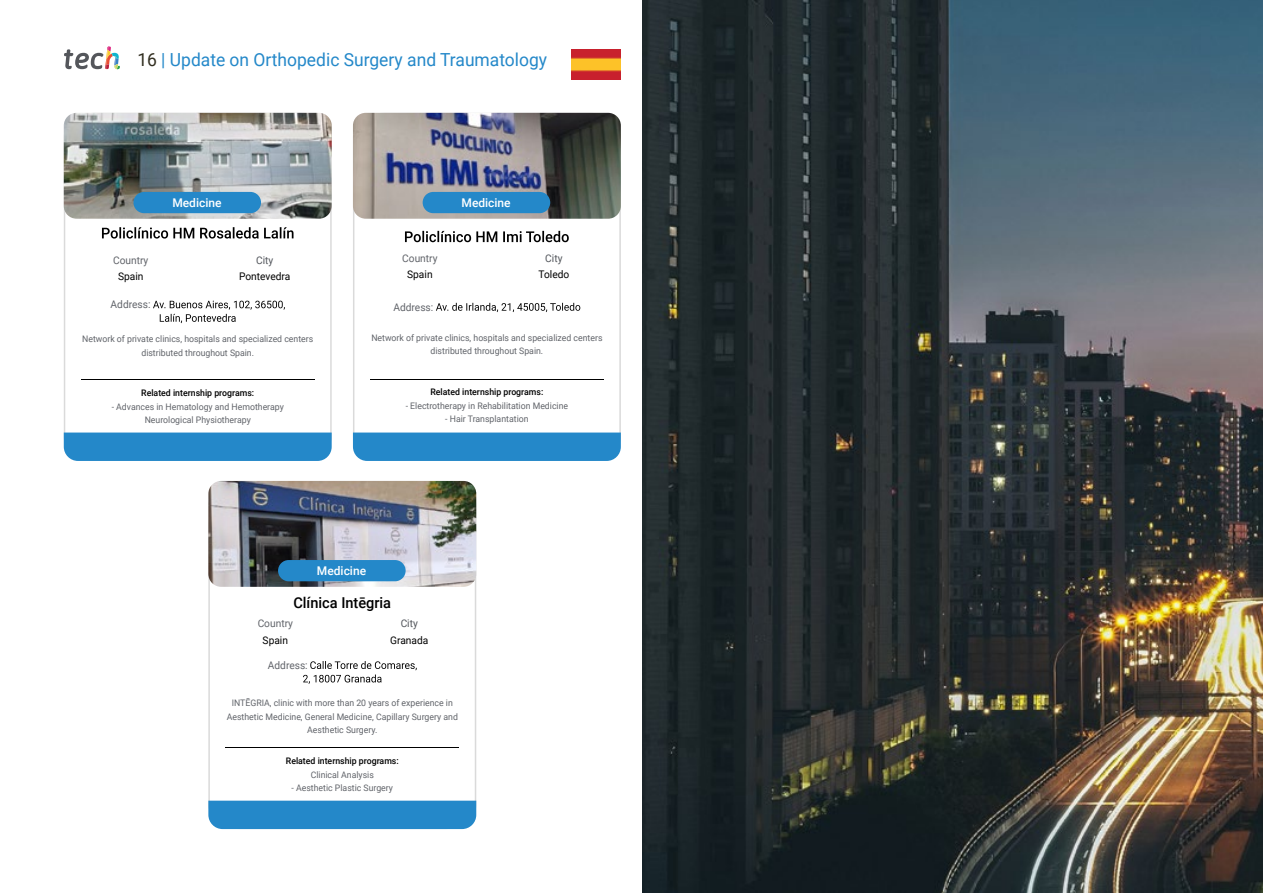
<style>
.page{position:relative;width:1263px;height:893px;background:#fff}
.page>*{position:absolute;margin:0;border:0;box-sizing:border-box;transform-origin:0 0}
.t1{font:18px "Roboto";color:#2488c9}
.t2{font:500 15px "Roboto";color:#000}
.t3{font:500 12px "Roboto";color:#fff}
.t4{font:10.5px "Roboto";color:#61646a}
.t5{font:10.5px "Roboto";color:#000}
.t6{font:10.5px "Roboto";color:#52555b}
.t7{font:9px/13.5px "Roboto";color:#61646a;text-align:center}
.t8{font:500 9px "Roboto";color:#000}
.s1{color:#312e20}
</style>
<div class="page">
<img style="left:642px;top:0;width:621px;height:893px">
<img style="left:571px;top:49px;width:50px;height:31px">
<svg style="left:64px;top:46px;width:56px;height:24px"></svg>
<svg style="left:63px;top:112px;width:269px;height:337px"></svg>
<img style="left:64px;top:113px;width:268px;height:106px">
<div style="left:133px;top:192px;width:128px;height:21px;background:#2488c9;border-radius:11px"></div>
<div style="left:64px;top:433px;width:268px;height:28px;background:#2488c9"></div>
<hr style="left:81px;top:379px;width:234px;height:1px;background:#000">
<svg style="left:102px;top:227px;width:191px;height:12px"></svg>
<svg style="left:153px;top:301px;width:132px;height:22px"></svg>
<svg style="left:352px;top:112px;width:269px;height:326px"></svg>
<img style="left:353px;top:113px;width:268px;height:106px">
<div style="left:423px;top:192px;width:127px;height:21px;background:#2488c9;border-radius:11px"></div>
<div style="left:353px;top:433px;width:268px;height:28px;background:#2488c9"></div>
<hr style="left:370px;top:379px;width:234px;height:1px;background:#000">
<svg style="left:405px;top:231px;width:164px;height:11px"></svg>
<svg style="left:436px;top:303px;width:144px;height:9px"></svg>
<svg style="left:208px;top:480px;width:269px;height:350px"></svg>
<img style="left:208px;top:481px;width:268px;height:106px">
<div style="left:278px;top:560px;width:128px;height:21px;background:#2488c9;border-radius:11px"></div>
<div style="left:208px;top:801px;width:268px;height:28px;background:#2488c9"></div>
<hr style="left:225px;top:747px;width:234px;height:1px;background:#000">
<svg style="left:303px;top:661px;width:114px;height:23px"></svg>
<h1 class="t1" style="left:137px;top:47px;width:411px"><span class="s1">16</span> | Update on Orthopedic Surgery and Traumatology</h1>
<h3 class="t3" style="left:172px;top:194px;width:51px">Medicine</h3>
<h3 class="t3" style="left:461px;top:194px;width:51px">Medicine</h3>
<p class="t4" style="left:113px;top:253px;width:37px">Country</p>
<p class="t5" style="left:118px;top:269px;width:27px">Spain</p>
<p class="t6" style="left:256px;top:253px;width:19px">City</p>
<p class="t5" style="left:239px;top:269px;width:53px">Pontevedra</p>
<p class="t4" style="left:402px;top:251px;width:37px">Country</p>
<p class="t5" style="left:407px;top:267px;width:27px">Spain</p>
<p class="t6" style="left:545px;top:251px;width:19px">City</p>
<p class="t5" style="left:538px;top:267px;width:32px">Toledo</p>
<p class="t4" style="left:111px;top:297px;width:41px">Address:</p>
<p class="t7" style="left:82px;top:332px;width:233px">Network of private clinics, hospitals and specialized centers distributed throughout Spain.</p>
<p class="t8" style="left:141px;top:387px;width:114px">Related internship programs:</p>
<p class="t7" style="left:112px;top:400px;width:174px">- Advances in Hematology and Hemotherapy<br>Neurological Physiotherapy</p>
<p class="t4" style="left:393px;top:300px;width:41px">Address:</p>
<p class="t7" style="left:371px;top:331px;width:233px">Network of private clinics, hospitals and specialized centers distributed throughout Spain.</p>
<p class="t8" style="left:430px;top:386px;width:114px">Related internship programs:</p>
<p class="t7" style="left:406px;top:398px;width:164px">- Electrotherapy in Rehabilitation Medicine</p>
<p class="t7" style="left:445px;top:411px;width:85px">- Hair Transplantation</p>
<h3 class="t3" style="left:317px;top:562px;width:51px">Medicine</h3>
<h2 class="t2" style="left:293px;top:592px;width:99px">Clínica Intēgria</h2>
<p class="t4" style="left:258px;top:616px;width:37px">Country</p>
<p class="t5" style="left:263px;top:633px;width:27px">Spain</p>
<p class="t6" style="left:401px;top:616px;width:19px">City</p>
<p class="t5" style="left:390px;top:633px;width:40px">Granada</p>
<p class="t4" style="left:268px;top:658px;width:41px">Address:</p>
<p class="t7" style="left:227px;top:696px;width:233px">INTĒGRIA, clinic with more than 20 years of experience in<br>Aesthetic Medicine, General Medicine, Capillary Surgery and<br>Aesthetic Surgery.</p>
<p class="t8" style="left:286px;top:755px;width:114px">Related internship programs:</p>
<p class="t7" style="left:311px;top:767px;width:65px">Clinical Analysis</p>
<p class="t7" style="left:292px;top:781px;width:103px">- Aesthetic Plastic Surgery</p>
</div>
